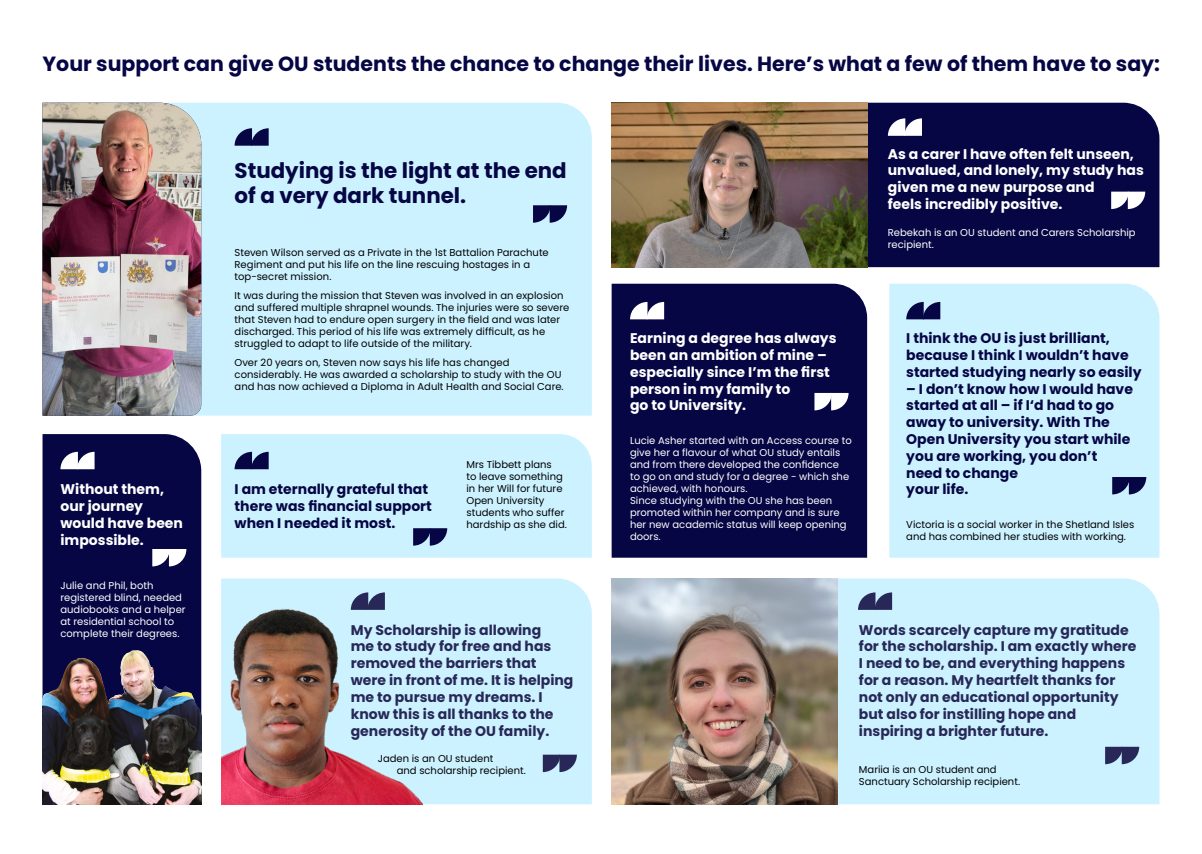
<style>
.page{position:relative;width:1202px;height:854px;background:#fff}
.page>*{position:absolute;margin:0;border:0;box-sizing:border-box;transform-origin:0 0}
.t1{font:700 21.3px/25.6px "Poppins";color:#060645}
.t2{font:700 20.5px "Poppins";color:#060645}
.t3{font:700 14px/16.8px "Poppins";color:#272857}
.t4{font:700 14px/16.8px "Poppins";color:#060645}
.t5{font:700 14px/16.8px "Poppins";color:#fff}
.t6{font:10px/12px "Poppins";color:#000}
.t7{font:10px/12px "Poppins";color:#fff}
</style>
<div class="page">
<div style="left:43px;top:434px;width:158px;height:199px;background:#060645"></div>
<img style="left:43px;top:633px;width:158px;height:171px">
<div style="left:867px;top:103px;width:292px;height:164px;background:#060645"></div>
<div style="left:221px;top:434px;width:371px;height:123px;background:#ccf2ff"></div>
<div style="left:201px;top:103px;width:391px;height:312px;background:#ccf2ff"></div>
<div style="left:612px;top:283px;width:255px;height:274px;background:#060645"></div>
<div style="left:889px;top:283px;width:270px;height:274px;background:#ccf2ff"></div>
<img style="left:43px;top:103px;width:158px;height:312px">
<img style="left:612px;top:103px;width:255px;height:164px">
<svg style="left:60px;top:451px;width:35px;height:18px"></svg>
<svg style="left:152px;top:549px;width:34px;height:17px"></svg>
<svg style="left:235px;top:128px;width:34px;height:18px"></svg>
<svg style="left:235px;top:451px;width:34px;height:18px"></svg>
<svg style="left:533px;top:205px;width:34px;height:18px"></svg>
<svg style="left:413px;top:528px;width:34px;height:17px"></svg>
<svg style="left:630px;top:302px;width:34px;height:17px"></svg>
<svg style="left:888px;top:118px;width:34px;height:18px"></svg>
<svg style="left:906px;top:302px;width:34px;height:17px"></svg>
<svg style="left:814px;top:393px;width:34px;height:17px"></svg>
<svg style="left:1111px;top:191px;width:34px;height:18px"></svg>
<svg style="left:1112px;top:477px;width:34px;height:17px"></svg>
<div style="left:221px;top:578px;width:371px;height:226px;background:#ccf2ff"></div>
<img style="left:221px;top:608px;width:201px;height:196px">
<svg style="left:351px;top:592px;width:34px;height:17px"></svg>
<svg style="left:543px;top:754px;width:34px;height:17px"></svg>
<div style="left:838px;top:578px;width:321px;height:226px;background:#ccf2ff"></div>
<img style="left:612px;top:578px;width:226px;height:226px">
<svg style="left:858px;top:592px;width:34px;height:17px"></svg>
<svg style="left:1105px;top:746px;width:34px;height:18px"></svg>
<h2 class="t2" style="left:43px;top:52px;width:1119px">Your support can give OU students the chance to change their lives. Here’s what a few of them have to say:</h2>
<h3 class="t5" style="left:60px;top:481px;width:124px">Without them, our journey would have been impossible.</h3>
<p class="t7" style="left:60px;top:579px;width:127px">Julie and Phil, both registered blind, needed audiobooks and a helper at residential school to complete their degrees.</p>
<h1 class="t1" style="left:235px;top:157px;width:334px">Studying is the light at the end of a very dark tunnel.</h1>
<p class="t6" style="left:235px;top:246px;width:316px">Steven Wilson served as a Private in the 1st Battalion Parachute<br>Regiment and put his life on the line rescuing hostages in a top-secret mission.</p>
<p class="t6" style="left:235px;top:289px;width:336px">It was during the mission that Steven was involved in an explosion and suffered multiple shrapnel wounds. The injuries were so severe that Steven had to endure open surgery in the field and was later discharged. This period of his life was extremely difficult, as he struggled to adapt to life outside of the military.</p>
<p class="t6" style="left:235px;top:356px;width:331px">Over 20 years on, Steven now says his life has changed considerably. He was awarded a scholarship to study with the OU and has now achieved a Diploma in Adult Health and Social Care.</p>
<h3 class="t4" style="left:235px;top:481px;width:199px">I am eternally grateful that there was financial support when I needed it most.</h3>
<p class="t6" style="left:466px;top:458px;width:102px">Mrs Tibbett plans<br>to leave something in her Will for future<br>Open University students who suffer hardship as she did.</p>
<h3 class="t3" style="left:351px;top:621px;width:224px">My Scholarship is allowing<br>me to study for free and has removed the barriers that were in front of me. It is helping me to pursue my dreams. I know this is all thanks to the generosity of the OU family.</h3>
<p class="t6" style="left:397px;top:752px;width:131px;text-indent:-19px">Jaden is an OU student<br>and scholarship recipient.</p>
<h3 class="t5" style="left:888px;top:145px;width:257px">As a carer I have often felt unseen, unvalued, and lonely, my study has given me a new purpose and<br>feels incredibly positive.</h3>
<h3 class="t5" style="left:630px;top:330px;width:208px">Earning a degree has always been an ambition of mine – especially since I’m the first person in my family to<br>go to University.</h3>
<p class="t7" style="left:630px;top:435px;width:223px">Lucie Asher started with an Access course to give her a flavour of what OU study entails and from there developed the confidence<br>to go on and study for a degree - which she achieved, with honours.<br>Since studying with the OU she has been promoted within her company and is sure her new academic status will keep opening doors.</p>
<p class="t7" style="left:888px;top:226px;width:249px">Rebekah is an OU student and Carers Scholarship recipient.</p>
<h3 class="t4" style="left:906px;top:330px;width:237px">I think the OU is just brilliant, because I think I wouldn’t have started studying nearly so easily</h3>
<h3 class="t4" style="left:906px;top:380px;width:228px">– I don’t know how I would have started at all – if I‘d had to go away to university. With The<br>Open University you start while you are working, you don’t need to change<br>your life.</h3>
<p class="t6" style="left:906px;top:519px;width:230px">Victoria is a social worker in the Shetland Isles and has combined her studies with working.</p>
<p class="t3" style="left:859px;top:621px;width:279px">Words scarcely capture my gratitude for the scholarship. I am exactly where I need to be, and everything happens for a reason. My heartfelt thanks for not only an educational opportunity but also for instilling hope and inspiring a brighter future.</p>
<p class="t6" style="left:859px;top:763px;width:163px">Mariia is an OU student and<br>Sanctuary Scholarship recipient.</p>
</div>
